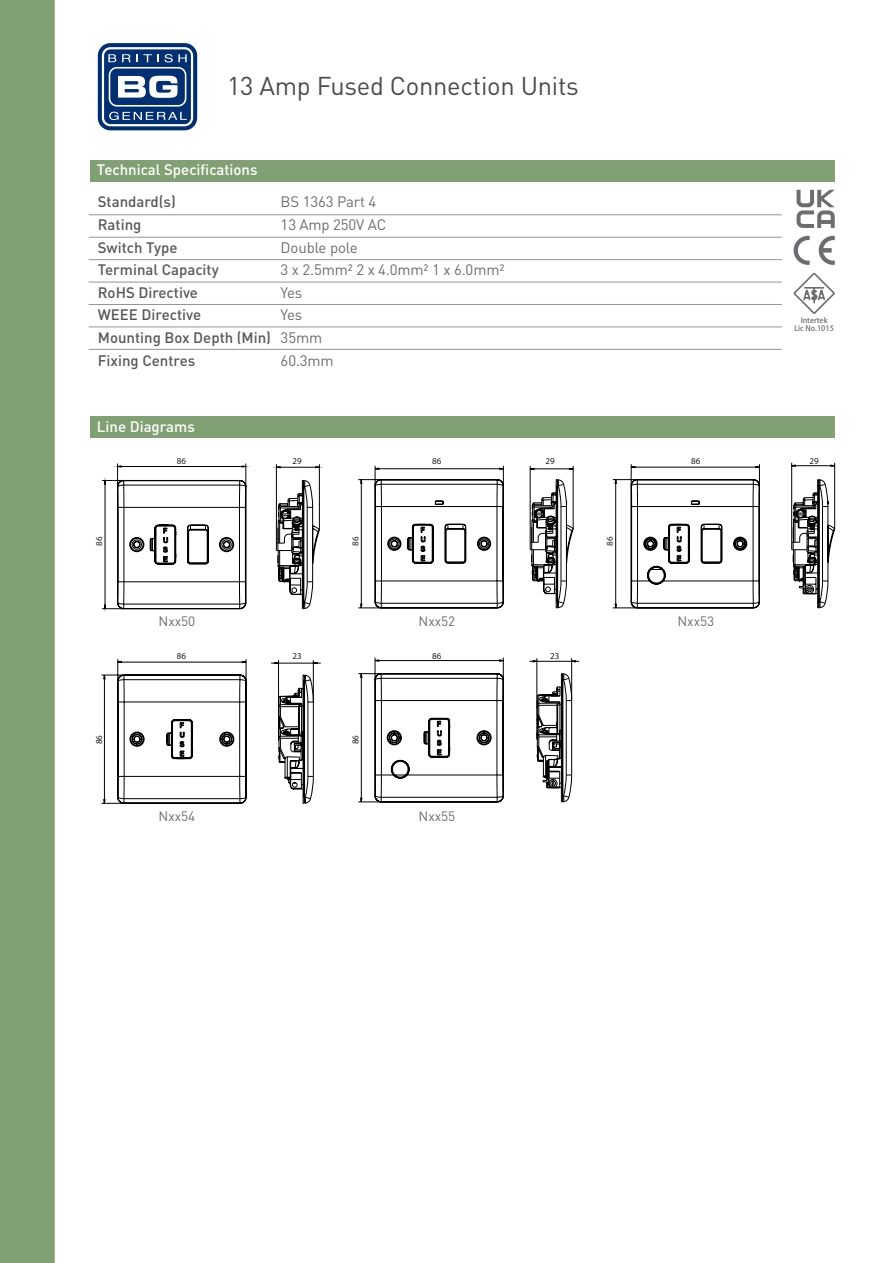
<style>
.page{position:relative;width:893px;height:1263px;background:#fff}
.page>*{position:absolute;margin:0;border:0;box-sizing:border-box;transform-origin:0 0}
.t1{font:25.5px "DIN Pro";letter-spacing:-.01em;color:#4b4c4d}
.t2{font:500 15px "DIN Pro";color:#57585a}
.t3{font:15px "DIN Pro";letter-spacing:-.01em;color:#6c6d70}
.t4{font:500 15px "DIN Pro";color:#fff}
.t5{font:13.5px "DIN Pro";color:#6c6d70}
.t6{font:9px "Myriad Pro";color:#231f20}
.t7{font:7.5px "Adobe Heiti Std";color:#6c6d70}
</style>
<div class="page">
<div style="left:98px;top:43px;width:99px;height:87px;background:linear-gradient(to right,#002f73,#002f73);border-radius:13px"></div>
<svg style="left:102px;top:47px;width:91px;height:79px"></svg>
<div style="left:0;top:0;width:55px;height:1263px;background:#81a174"></div>
<div style="left:90px;top:416px;width:745px;height:22px;background:#81a174"></div>
<div style="left:90px;top:160px;width:745px;height:22px;background:#81a174"></div>
<hr style="left:89px;top:215px;width:693px;height:1px;background:#939598">
<hr style="left:89px;top:327px;width:693px;height:1px;background:#939598">
<hr style="left:89px;top:349px;width:693px;height:1px;background:#939598">
<hr style="left:89px;top:259px;width:693px;height:1px;background:#939598">
<hr style="left:89px;top:304px;width:693px;height:1px;background:#939598">
<hr style="left:89px;top:237px;width:693px;height:1px;background:#939598">
<hr style="left:89px;top:282px;width:693px;height:1px;background:#939598">
<svg style="left:794px;top:236px;width:16px;height:29px"></svg>
<svg style="left:819px;top:236px;width:16px;height:29px"></svg>
<svg style="left:797px;top:190px;width:38px;height:38px"></svg>
<svg style="left:793px;top:273px;width:42px;height:41px"></svg>
<svg style="left:102px;top:463px;width:218px;height:146px"></svg>
<hr style="left:573px;top:466px;width:1px;height:63px;background:#000">
<svg style="left:358px;top:466px;width:215px;height:143px"></svg>
<hr style="left:791px;top:463px;width:1px;height:79px;background:#000">
<hr style="left:834px;top:463px;width:1px;height:66px;background:#000">
<svg style="left:613px;top:464px;width:222px;height:145px"></svg>
<hr style="left:271px;top:663px;width:50px;height:1px;background:#000">
<svg style="left:101px;top:659px;width:216px;height:145px"></svg>
<hr style="left:529px;top:661px;width:50px;height:1px;background:#000">
<svg style="left:358px;top:658px;width:217px;height:145px"></svg>
<p class="t1" style="left:227px;top:68px;width:353px">13 Amp Fused Connection Units</p>
<p class="t4" style="left:97px;top:160px;width:162px">Technical Specifications</p>
<p class="t2" style="left:98px;top:192px;width:80px">Standard(s)</p>
<p class="t2" style="left:98px;top:214px;width:45px">Rating</p>
<p class="t2" style="left:98px;top:237px;width:81px">Switch Type</p>
<p class="t2" style="left:98px;top:260px;width:122px">Terminal Capacity</p>
<p class="t2" style="left:98px;top:282px;width:102px">RoHS Directive</p>
<p class="t2" style="left:98px;top:305px;width:105px">WEEE Directive</p>
<p class="t2" style="left:98px;top:327px;width:175px">Mounting Box Depth (Min)</p>
<p class="t2" style="left:98px;top:350px;width:99px">Fixing Centres</p>
<p class="t3" style="left:281px;top:192px;width:97px">BS 1363 Part 4</p>
<p class="t3" style="left:281px;top:214px;width:107px">13 Amp 250V AC</p>
<p class="t3" style="left:281px;top:237px;width:79px">Double pole</p>
<p class="t3" style="left:281px;top:260px;width:225px">3 x 2.5mm² 2 x 4.0mm² 1 x 6.0mm²</p>
<p class="t3" style="left:281px;top:282px;width:23px">Yes</p>
<p class="t3" style="left:281px;top:305px;width:23px">Yes</p>
<p class="t3" style="left:281px;top:327px;width:43px">35mm</p>
<p class="t3" style="left:281px;top:350px;width:55px">60.3mm</p>
<p class="t4" style="left:97px;top:416px;width:99px">Line Diagrams</p>
<p class="t7" style="left:801px;top:316px;width:28px">Intertek</p>
<p class="t7" style="left:794px;top:324px;width:41px">Lic No.1015</p>
<p class="t6" style="left:93px;top:546px;width:11px;rotate:-90deg">86</p>
<p class="t6" style="left:177px;top:456px;width:11px">86</p>
<p class="t5" style="left:158px;top:612px;width:38px">Nxx50</p>
<p class="t6" style="left:293px;top:456px;width:11px">29</p>
<p class="t6" style="left:432px;top:456px;width:11px">86</p>
<p class="t6" style="left:691px;top:456px;width:11px">86</p>
<p class="t6" style="left:545px;top:456px;width:11px">29</p>
<p class="t6" style="left:809px;top:456px;width:11px">29</p>
<p class="t6" style="left:350px;top:546px;width:11px;rotate:-90deg">86</p>
<p class="t6" style="left:604px;top:546px;width:11px;rotate:-90deg">86</p>
<p class="t5" style="left:418px;top:612px;width:38px">Nxx52</p>
<p class="t5" style="left:677px;top:612px;width:38px">Nxx53</p>
<p class="t6" style="left:177px;top:650px;width:11px">86</p>
<p class="t6" style="left:432px;top:650px;width:11px">86</p>
<p class="t6" style="left:293px;top:650px;width:11px">23</p>
<p class="t6" style="left:550px;top:650px;width:11px">23</p>
<p class="t6" style="left:93px;top:744px;width:11px;rotate:-90deg">86</p>
<p class="t6" style="left:350px;top:744px;width:11px;rotate:-90deg">86</p>
<p class="t5" style="left:158px;top:807px;width:38px">Nxx54</p>
<p class="t5" style="left:418px;top:807px;width:38px">Nxx55</p>
</div>
